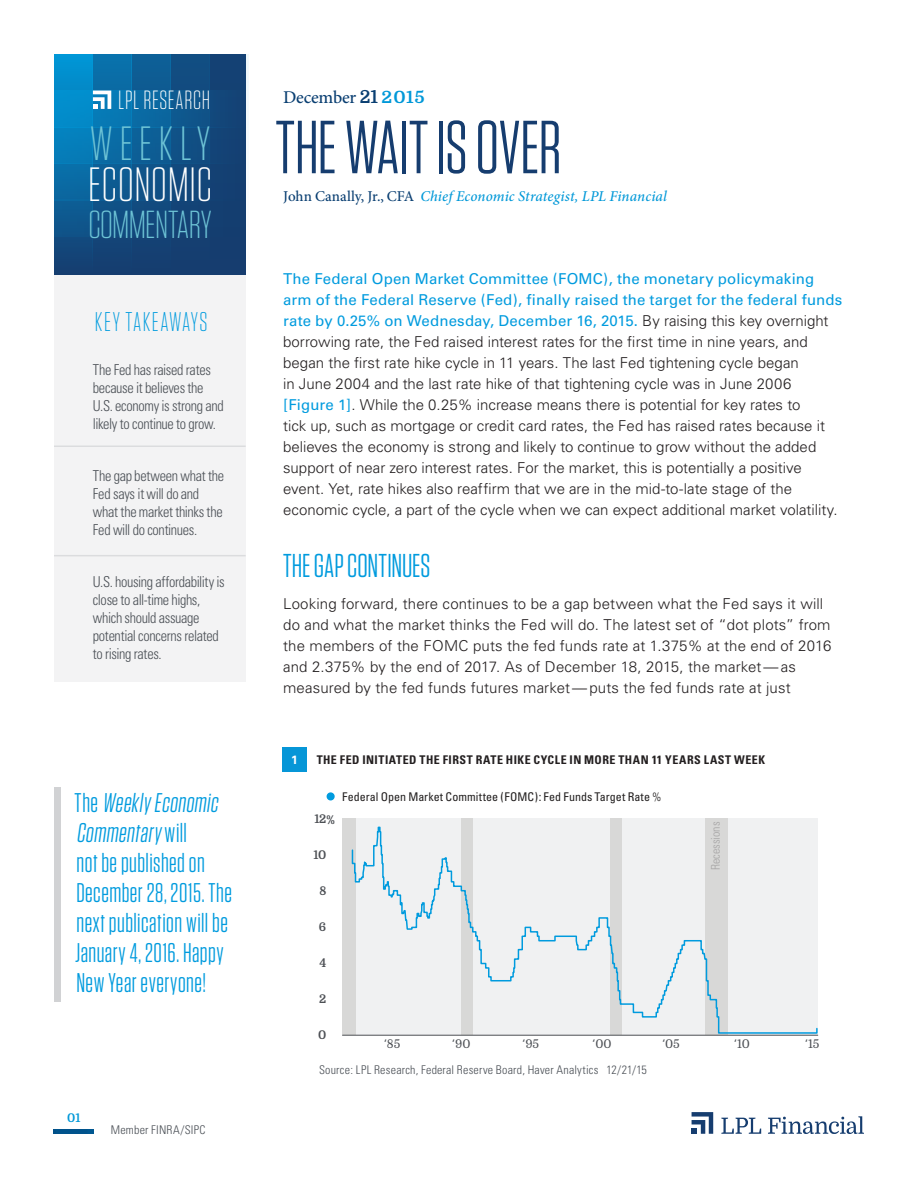
<style>
.page{position:relative;width:918px;height:1188px;background:#fff}
.page>*{position:absolute;margin:0;border:0;box-sizing:border-box;transform-origin:0 0}
.Pub_Title{font:75px "Tungsten Narrow";letter-spacing:-.005em;color:#163d6f}
.t1{font:300 48px "Tungsten Narrow";letter-spacing:.015em;color:#fff;scale:1.04 1}
.t2{font:300 48px "Tungsten Narrow";letter-spacing:.135em;color:#6ec4d6;scale:1.04 1}
.t3{font:300 39px "Tungsten Narrow";letter-spacing:-.015em;color:#6ec4d6;scale:1.04 1}
.Subhead{font:33px "Tungsten Narrow";color:#009bde}
.Body{font:27px/30px "Tungsten Narrow";letter-spacing:.015em;color:#009bde}
.Key_Takeaways_Title{font:300 27px "Tungsten Narrow";letter-spacing:.055em;color:#009bde}
.t4{font:300 26.25px "Tungsten Narrow";letter-spacing:.025em;color:#fff}
.Date{font:500 18px "Minion Pro";letter-spacing:-.015em;color:#0a3f72}
.Body-2{font:300 15px/21px "Univers";color:#231f20}
.Key_Takeaways_Body{font:300 condensed 15px/18px "Univers";letter-spacing:-.025em;color:#4a4f55;scale:.95 1}
.Content_Creator{font:italic 500 15px "Minion Pro";letter-spacing:.005em;color:#0098d8}
.Disclosure{font:300 condensed 12px "Univers";letter-spacing:.02em;color:#4a4f55}
.Figure_Title{font:700 condensed 12px "Univers";letter-spacing:.04em;color:#231f20}
.t5{font:condensed 12px "Univers";letter-spacing:.005em;color:#211e1e}
.t6{font:12px "Domine";letter-spacing:-.005em;color:#4c4f54}
.t7{font:300 condensed 12px "Univers";color:#a5a4a4}
.t8{font:700 12px "Domine";color:#4c4f54}
.t9{font:700 12px "Domine";color:#0098d8}
.Figure_Number{font:700 12px "Univers";color:#fff}
.s1{font-family:"Domine";font-weight:700}
.s2{font-family:"Domine";font-weight:700;font-size:16.95px;color:#0098d8}
.s3{font-style:normal;color:#0a3f72}
.s4{font-weight:400;color:#009bde}
.s5{font-weight:300}
.s6{font-family:"Univers";font-stretch:condensed;color:#4a4f55}
</style>
<div class="page">
<svg style="left:93px;top:54px;width:39px;height:221px;background:#0d6198"></svg>
<div style="left:209px;top:54px;width:39px;height:220px;background:#144174"></div>
<svg style="left:171px;top:54px;width:38px;height:221px;background:#114a7f"></svg>
<svg style="left:132px;top:54px;width:39px;height:221px;background:#0e578d"></svg>
<svg style="left:54px;top:54px;width:39px;height:221px;background:#0774af"></svg>
<div style="left:54px;top:164px;width:194px;height:36px;background:linear-gradient(to right,#0469a3,#1f4271)"></div>
<div style="left:54px;top:200px;width:194px;height:37px;background:linear-gradient(to right,#09558d,#1f4272)"></div>
<div style="left:54px;top:127px;width:194px;height:37px;background:linear-gradient(to right,#007fbd,#1f4372)"></div>
<svg style="left:93px;top:91px;width:18px;height:18px"></svg>
<img style="left:54px;top:1129px;width:40px;height:5px">
<svg style="left:692px;top:1112px;width:21px;height:22px"></svg>
<svg style="left:721px;top:1118px;width:40px;height:16px"></svg>
<svg style="left:768px;top:1116px;width:96px;height:18px"></svg>
<div style="left:54px;top:275px;width:192px;height:406px;background:#f0f1f2"></div>
<hr style="left:56px;top:336px;width:195px;height:2px;background:#4a4f55">
<hr style="left:54px;top:446px;width:192px;height:1px;background:#4a4f55">
<hr style="left:54px;top:555px;width:192px;height:1px;background:#4a4f55">
<div style="left:282px;top:748px;width:25px;height:24px;background:#0696d7"></div>
<div style="left:343px;top:818px;width:475px;height:217px;background:#f0f1f2"></div>
<div style="left:705px;top:818px;width:23px;height:217px;background:#d8d8d7"></div>
<div style="left:611px;top:818px;width:11px;height:217px;background:#d8d8d7"></div>
<div style="left:461px;top:818px;width:12px;height:217px;background:#d8d8d7"></div>
<div style="left:343px;top:818px;width:13px;height:217px;background:#d8d8d7"></div>
<div style="left:327px;top:792px;width:8px;height:8px;background:#009bde;border-radius:50%"></div>
<svg style="left:351px;top:826px;width:467px;height:208px"></svg>
<hr style="left:343px;top:1035px;width:475px;height:1px;background:#4c4f54">
<div style="left:54px;top:787px;width:6px;height:215px;background:#d1d2d4"></div>
<h3 class="t4" style="left:118px;top:87px;width:93px">LPL RESEARCH</h3>
<h2 class="t2" style="left:90px;top:120px;width:117px">WEEKLY</h2>
<h2 class="t1" style="left:88px;top:161px;width:121px">ECONOMIC</h2>
<h3 class="t3" style="left:88px;top:205px;width:120px">COMMENTARY</h3>
<p class="Key_Takeaways_Title" style="left:95px;top:308px;width:114px">KEY TAKEAWAYS</p>
<p class="Key_Takeaways_Body" style="left:93px;top:361px;width:139px">The Fed has raised rates because it believes the<br>U.S. economy is strong and likely to continue to grow.</p>
<p class="Key_Takeaways_Body" style="left:93px;top:467px;width:140px">The gap between what the<br>Fed says it will do and what the market thinks the<br>Fed will do continues.</p>
<p class="Key_Takeaways_Body" style="left:93px;top:572px;width:140px">U.S. housing affordability is close to all-time highs, which should assuage potential concerns related to rising rates.</p>
<p class="Body" style="left:75px;top:789px;width:159px">T he Weekly Economic<br>Commentary will<br>not be published on<br>December 28, 2015. The next publication will be<br>January 4, 2016. Happy<br>New Year everyone!</p>
<p class="t9" style="left:67px;top:1112px;width:15px">01</p>
<p class="Disclosure" style="left:111px;top:1123px;width:96px">Member FINRA/SIPC</p>
<p class="Date" style="left:283px;top:85px;width:143px">December <span class="s1">21</span> <span class="s2">2015</span></p>
<p class="Pub_Title" style="left:275px;top:110px;width:288px">THE WAIT IS OVER</p>
<p class="Content_Creator" style="left:283px;top:186px;width:385px"><span class="s3">John Canally, Jr., CFA</span> Chief Economic Strategist, LPL Financial</p>
<p class="Body-2" style="left:283px;top:268px;width:561px"><span class="s4">The Federal Open Market Committee (FOMC), the monetary policymaking arm of the Federal Reserve (Fed), finally raised the target for the federal funds rate by 0.25% on Wednesday, December 16, 2015.</span> By raising this key overnight borrowing rate, the Fed raised interest rates for the first time in nine years, and began the first rate hike cycle in 11 years. The last Fed tightening cycle began<br>in June 2004 and the last rate hike of that tightening cycle was in June 2006 <span class="s4">[Figure 1]</span>. While the 0.25% increase means there is potential for key rates to<br>tick up, such as mortgage or credit card rates, the Fed has raised rates because it believes the economy is strong and likely to continue to grow without the added support of near zero interest rates. For the market, this is potentially a positive event. Yet, rate hikes also reaffirm that we are in the mid-to-late stage of the economic cycle, a part of the cycle when we can expect additional market volatility.</p>
<p class="Subhead" style="left:283px;top:550px;width:149px">THE GAP CONTINUES</p>
<p class="Body-2" style="left:283px;top:593px;width:550px">Looking forward, there continues to be a gap between what the Fed says it will do and what the market thinks the Fed will do. The latest set of “dot plots” from the members of the FOMC puts the fed funds rate at 1.375% at the end of 2016 and 2.375% by the end of 2017. As of December 18, 2015, the market—as measured by the fed funds futures market—puts the fed funds rate at just</p>
<p class="Figure_Number" style="left:291px;top:753px;width:8px">1</p>
<p class="Figure_Title" style="left:317px;top:752px;width:450px">THE FED INITIATED THE FIRST RATE HIKE CYCLE IN MORE THAN 11 YEARS LAST WEEK</p>
<p class="t8" style="left:314px;top:813px;width:22px">12%</p>
<p class="t8" style="left:313px;top:849px;width:14px">10</p>
<p class="t8" style="left:319px;top:885px;width:8px">8</p>
<p class="t8" style="left:319px;top:921px;width:9px">6</p>
<p class="t8" style="left:319px;top:957px;width:8px">4</p>
<p class="t8" style="left:319px;top:993px;width:9px">2</p>
<p class="t8" style="left:318px;top:1029px;width:10px">0</p>
<p class="t5" style="left:342px;top:789px;width:321px">Federal Open Market Committee (FOMC): Fed Funds Target Rate <span class="s5">%</span></p>
<p class="t7" style="left:709px;top:870px;width:50px;rotate:-90deg">Recessions</p>
<p class="t6" style="left:384px;top:1037px;width:18px"><span class="s6">‘</span>85</p>
<p class="t6" style="left:452px;top:1037px;width:20px"><span class="s6">‘</span>90</p>
<p class="t6" style="left:523px;top:1037px;width:18px"><span class="s6">‘</span>95</p>
<p class="t6" style="left:593px;top:1037px;width:20px"><span class="s6">‘</span>00</p>
<p class="t6" style="left:663px;top:1037px;width:19px"><span class="s6">‘</span>05</p>
<p class="t6" style="left:734px;top:1037px;width:17px"><span class="s6">‘</span>10</p>
<p class="t6" style="left:805px;top:1037px;width:16px"><span class="s6">‘</span>15</p>
<p class="Disclosure" style="left:319px;top:1062px;width:329px">Source: LPL Research, Federal Reserve Board, Haver Analytics 12/21/15</p>
</div>
